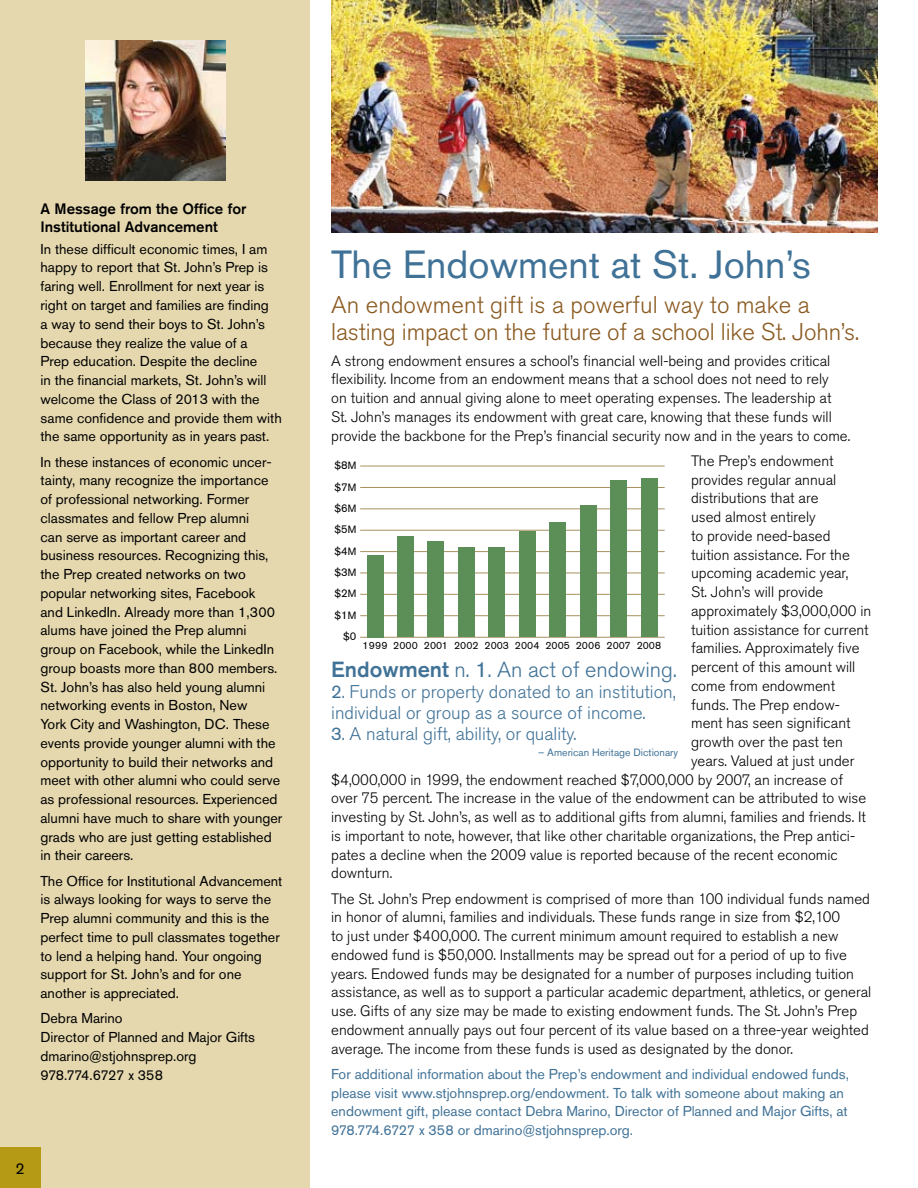
<style>
.page{position:relative;width:918px;height:1188px;background:#fff}
.page>*{position:absolute;margin:0;border:0;box-sizing:border-box;transform-origin:0 0}
.t1{font:39px "Akzidenz Grotesk Pro";color:#407297}
.t2{font:300 24px/27px "Akzidenz Grotesk Pro";letter-spacing:-.005em;color:#8a591f}
.t3{font:300 21.75px "Akzidenz Grotesk Pro";color:#407297}
.t4{font:300 18.3px/21px "Akzidenz Grotesk Pro";color:#407297}
.t5{font:15.75px "Akzidenz Grotesk Pro";color:#000}
.t6{font:300 15px/18.8px "Akzidenz Grotesk Pro";color:#000}
.t7{font:500 15px/18px "Akzidenz Grotesk Pro";color:#000}
.t8{font:14.25px/18.8px "Akzidenz Grotesk Pro";color:#000}
.t9{font:14.25px/18.8px "Akzidenz Grotesk Pro";color:#407297}
.t10{font:10.5px "Akzidenz Grotesk Pro";color:#000}
.t11{font:10.5px "Akzidenz Grotesk Pro";color:#407297}
.s1{font-size:11.25px}
.s2{font-weight:500}
.s3{font-weight:400}
</style>
<div class="page">
<div style="left:0;top:0;width:309px;height:1188px;background:#e5d8af"></div>
<img style="left:86px;top:40px;width:140px;height:141px">
<img style="left:331px;top:0;width:547px;height:233px">
<hr style="left:360px;top:615px;width:305px;height:1px;background:#a8915e">
<hr style="left:360px;top:594px;width:305px;height:1px;background:#a8915e">
<hr style="left:360px;top:573px;width:305px;height:1px;background:#a8915e">
<hr style="left:360px;top:551px;width:305px;height:1px;background:#a8915e">
<hr style="left:360px;top:530px;width:305px;height:1px;background:#a8915e">
<hr style="left:360px;top:509px;width:305px;height:1px;background:#a8915e">
<hr style="left:360px;top:487px;width:305px;height:1px;background:#a8915e">
<hr style="left:360px;top:466px;width:305px;height:1px;background:#a8915e">
<hr style="left:360px;top:637px;width:305px;height:1px;background:#a8915e">
<div style="left:367px;top:555px;width:16px;height:82px;background:#5c8f57"></div>
<div style="left:397px;top:536px;width:17px;height:101px;background:#5c8f57"></div>
<div style="left:428px;top:541px;width:16px;height:96px;background:#5c8f57"></div>
<div style="left:458px;top:548px;width:17px;height:89px;background:#5c8f57"></div>
<div style="left:489px;top:547px;width:16px;height:90px;background:#5c8f57"></div>
<div style="left:519px;top:531px;width:16px;height:106px;background:#5c8f57"></div>
<div style="left:550px;top:523px;width:16px;height:114px;background:#5c8f57"></div>
<div style="left:580px;top:506px;width:16px;height:131px;background:#5c8f57"></div>
<div style="left:610px;top:480px;width:17px;height:157px;background:#5c8f57"></div>
<div style="left:641px;top:479px;width:16px;height:158px;background:#5c8f57"></div>
<div style="left:0;top:1148px;width:40px;height:40px;background:#b59a16"></div>
<p class="t7" style="left:40px;top:199px;width:207px">A Message from the Office for<br>Institutional Advancement</p>
<p class="t8" style="left:40px;top:239px;width:243px">In these difficult economic times, I am happy to report that St. John’s Prep is faring well. Enrollment for next year is right on target and families are finding<br>a way to send their boys to St. John’s because they realize the value of a<br>Prep education. Despite the decline<br>in the financial markets, St. John’s will welcome the Class of 2013 with the same confidence and provide them with the same opportunity as in years past.</p>
<p class="t8" style="left:40px;top:452px;width:243px">In these instances of economic uncer&shy;tainty, many recognize the importance of professional networking. Former classmates and fellow Prep alumni<br>can serve as important career and business resources. Recognizing this, the Prep created networks on two popular networking sites, Facebook<br>and LinkedIn. Already more than 1,300 alums have joined the Prep alumni group on Facebook, while the LinkedIn group boasts more than 800 members.<br>St. John’s has also held young alumni networking events in Boston, N ew<br>York City and Washington, DC. These events provide younger alumni with the opportunity to build their networks and meet with other alumni who could serve as professional resources. Experienced alumni have much to share with younger grads who are just getting established in their careers.</p>
<p class="t8" style="left:40px;top:871px;width:243px">The Office for Institutional Advancement is always looking for ways to serve the Prep alumni community and this is the perfect time to pull classmates together to lend a helping hand. Your ongoing support for St. John’s and for one another is appreciated.</p>
<p class="t8" style="left:40px;top:1009px;width:216px">Debra Marino<br>Director of Planned and Major Gifts dmarino@stjohnsprep.org<br>978.774.6727 x 358</p>
<p class="t5" style="left:16px;top:1158px;width:11px">2</p>
<h1 class="t1" style="left:331px;top:239px;width:481px">The Endowment at St. John’s</h1>
<h2 class="t2" style="left:331px;top:292px;width:529px">An endowment gift is a powerful way to make a lasting impact on the future of a school like St. John’s.</h2>
<p class="t6" style="left:331px;top:351px;width:521px">A strong endowment ensures a school’s financial well-being and provides critical flexibility. Income from an endowment means that a school does not need to rely<br>on tuition and annual giving alone to meet operating expenses. The leadership at St. John’s manages its endowment with great care, knowing that these funds will provide the backbone for the Prep’s financial security now and in the years to come.</p>
<p class="t6" style="left:691px;top:451px;width:144px">The Prep’s endowment</p>
<p class="t6" style="left:691px;top:470px;width:147px">provides regular annual</p>
<p class="t6" style="left:691px;top:489px;width:129px">distributions that are</p>
<p class="t6" style="left:691px;top:508px;width:126px">used almost entirely</p>
<p class="t6" style="left:691px;top:526px;width:141px">to provide need-based</p>
<p class="t6" style="left:691px;top:545px;width:160px">tuition assistance. For the</p>
<p class="t6" style="left:691px;top:564px;width:159px">upcoming academic year,</p>
<p class="t6" style="left:691px;top:583px;width:134px">St. John’s will provide</p>
<p class="t6" style="left:691px;top:601px;width:182px">approximately $3,000,000 in</p>
<p class="t6" style="left:691px;top:620px;width:179px">tuition assistance for current</p>
<p class="t6" style="left:691px;top:639px;width:170px">families. Approximately five</p>
<p class="t6" style="left:691px;top:658px;width:166px">percent of this amount will</p>
<p class="t6" style="left:691px;top:676px;width:146px">come from endowment</p>
<p class="t6" style="left:691px;top:695px;width:150px">funds. The Prep endow-</p>
<p class="t6" style="left:691px;top:714px;width:161px">ment has seen significant</p>
<p class="t6" style="left:691px;top:733px;width:153px">growth over the past ten</p>
<p class="t6" style="left:691px;top:751px;width:165px">years. Valued at just under</p>
<p class="t6" style="left:331px;top:770px;width:513px">$4,000,000 in 1999, the endowment reached $7,000,000 by 2007, an increase of</p>
<p class="t6" style="left:331px;top:789px;width:537px">over 75 percent. The increase in the value of the endowment can be attributed to wise</p>
<p class="t6" style="left:331px;top:808px;width:536px">investing by St. John’s, as well as to additional gifts from alumni, families and friends. It</p>
<p class="t6" style="left:331px;top:826px;width:525px">is important to note, however, that like other charitable organizations, the Prep antici-</p>
<p class="t6" style="left:331px;top:845px;width:508px">pates a decline when the 2009 value is reported because of the recent economic</p>
<p class="t6" style="left:331px;top:864px;width:62px">downturn.</p>
<p class="t6" style="left:331px;top:889px;width:542px">The St. John’s Prep endowment is comprised of more than 100 individual funds named in honor of alumni, families and individuals. These funds range in size from $2,100<br>to just under $400,000. The current minimum amount required to establish a new endowed fund is $50,000. Installments may be spread out for a period of up to five years. Endowed funds may be designated for a number of purposes including tuition assistance, as well as to support a particular academic department, athletics, or general use. Gifts of any size may be made to existing endowment funds. The St. John’s Prep endowment annually pays out four percent of its value based on a three-year weighted average. The income from these funds is used as designated by the donor.</p>
<p class="t9" style="left:331px;top:1064px;width:519px">For additional information about the Prep’s endowment and individual endowed funds, please visit www.stjohnsprep.org/endowment. To talk with someone about making an endowment gift, please contact Debra Marino, Director of Planned and Major Gifts, at 978.774.6727 x 358 or dmarino@stjohnsprep.org.</p>
<p class="t10" style="left:335px;top:459px;width:23px">$<span class="s1">8</span>M</p>
<p class="t10" style="left:335px;top:480px;width:23px">$<span class="s1">7</span>M</p>
<p class="t10" style="left:335px;top:501px;width:23px">$<span class="s1">6</span>M</p>
<p class="t10" style="left:335px;top:523px;width:23px">$<span class="s1">5</span>M</p>
<p class="t10" style="left:335px;top:544px;width:23px">$<span class="s1">4</span>M</p>
<p class="t10" style="left:335px;top:566px;width:23px">$<span class="s1">3</span>M</p>
<p class="t10" style="left:335px;top:587px;width:23px">$<span class="s1">2</span>M</p>
<p class="t10" style="left:335px;top:608px;width:23px">$<span class="s1">1</span>M</p>
<p class="t10" style="left:343px;top:630px;width:15px">$<span class="s1">0</span></p>
<p class="t10" style="left:363px;top:639px;width:300px">1999 2000 2001 2002 2003 2004 2005 2006 2007 2008</p>
<h3 class="t3" style="left:331px;top:655px;width:347px"><span class="s2">Endowment</span> n. <span class="s3">1</span>. An act of endowing.</h3>
<p class="t4" style="left:331px;top:681px;width:346px"><span class="s3">2</span>. Funds or property donated to an institution, individual or group as a source of income.</p>
<p class="t4" style="left:331px;top:723px;width:247px"><span class="s3">3</span>. A natural gift, ability, or quality.</p>
<p class="t11" style="left:538px;top:746px;width:141px">– American Heritage Dictionary</p>
</div>
